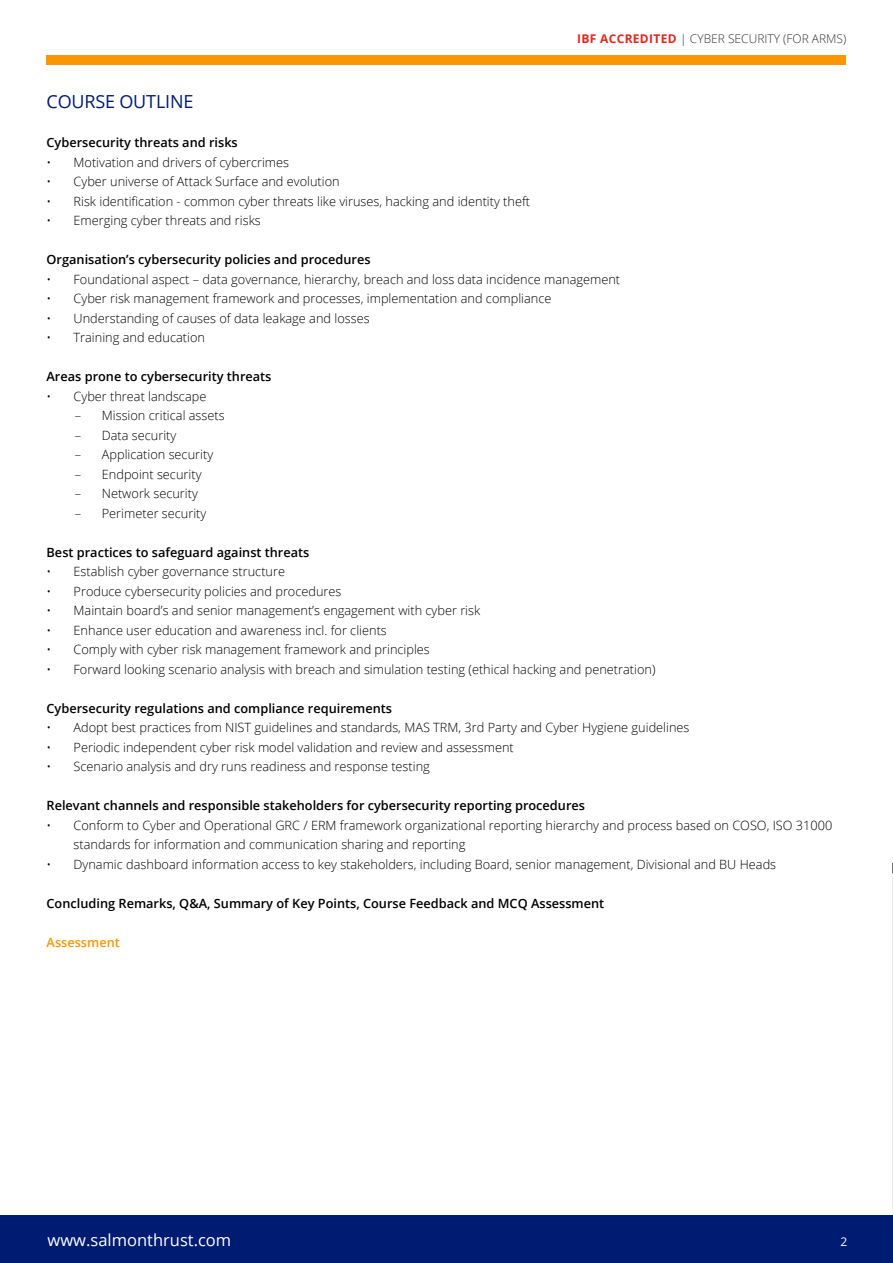
<style>
.page{position:relative;width:893px;height:1263px;background:#fff}
.page>*{position:absolute;margin:0;border:0;box-sizing:border-box;transform-origin:0 0}
.t1{font:18px "Open Sans";letter-spacing:-.01em;color:#001b72}
.t2{font:16.5px "Open Sans";color:#fff}
.t3{font:300 12.75px/19.5px "Open Sans";color:#000}
.t4{font:600 12.75px "Open Sans";color:#000}
.t5{font:600 12.75px "Open Sans";color:#fa9600}
.t6{font:300 12px "Open Sans";color:#333}
.t7{font:12px "Open Sans";color:#fff}
.s1{font-weight:700;color:#e1261c}
</style>
<div class="page">
<hr style="left:892px;top:863px;width:1px;height:359px;background:#333">
<hr style="left:892px;top:873px;width:1px;height:390px;background:#eee">
<div style="left:47px;top:56px;width:799px;height:9px;background:#fa9600"></div>
<div style="left:0;top:1216px;width:893px;height:47px;background:#001b72"></div>
<p class="t6" style="left:577px;top:30px;width:271px"><span class="s1">IBF ACCREDITED</span> | CYBER SECURITY (FOR ARMS)</p>
<h1 class="t1" style="left:47px;top:89px;width:148px">COURSE OUTLINE</h1>
<p class="t4" style="left:47px;top:134px;width:193px">Cybersecurity threats and risks</p>
<p class="t3" style="left:47px;top:152px;width:244px">• Motivation and drivers of cybercrimes</p>
<p class="t3" style="left:47px;top:172px;width:295px">• Cyber universe of Attack Surface and evolution</p>
<p class="t3" style="left:47px;top:191px;width:485px">• Risk identification - common cyber threats like viruses, hacking and identity theft</p>
<p class="t3" style="left:47px;top:211px;width:216px">• Emerging cyber threats and risks</p>
<p class="t4" style="left:47px;top:251px;width:326px">Organisation’s cybersecurity policies and procedures</p>
<p class="t3" style="left:47px;top:269px;width:575px">• Foundational aspect – data governance, hierarchy, breach and loss data incidence management</p>
<p class="t3" style="left:47px;top:289px;width:506px">• Cyber risk management framework and processes, implementation and compliance</p>
<p class="t3" style="left:47px;top:308px;width:325px">• Understanding of causes of data leakage and losses</p>
<p class="t3" style="left:47px;top:328px;width:160px">• Training and education</p>
<p class="t4" style="left:47px;top:368px;width:226px">Areas prone to cybersecurity threats</p>
<p class="t3" style="left:47px;top:386px;width:161px">• Cyber threat landscape</p>
<p class="t3" style="left:75px;top:405px;width:151px">– Mission critical assets</p>
<p class="t3" style="left:75px;top:425px;width:103px">– Data security</p>
<p class="t3" style="left:75px;top:444px;width:140px">– Application security</p>
<p class="t3" style="left:75px;top:464px;width:128px">– Endpoint security</p>
<p class="t3" style="left:75px;top:483px;width:125px">– Network security</p>
<p class="t3" style="left:75px;top:503px;width:133px">– Perimeter security</p>
<p class="t4" style="left:47px;top:543px;width:264px">Best practices to safeguard against threats</p>
<p class="t3" style="left:47px;top:561px;width:240px">• Establish cyber governance structure</p>
<p class="t3" style="left:47px;top:581px;width:296px">• Produce cybersecurity policies and procedures</p>
<p class="t3" style="left:47px;top:600px;width:435px">• Maintain board’s and senior management’s engagement with cyber risk</p>
<p class="t3" style="left:47px;top:620px;width:342px">• Enhance user education and awareness incl. for clients</p>
<p class="t3" style="left:47px;top:639px;width:385px">• Comply with cyber risk management framework and principles</p>
<p class="t3" style="left:47px;top:659px;width:610px">• Forward looking scenario analysis with breach and simulation testing (ethical hacking and penetration)</p>
<p class="t4" style="left:47px;top:699px;width:347px">Cybersecurity regulations and compliance requirements</p>
<p class="t3" style="left:47px;top:717px;width:644px">• Adopt best practices from NIST guidelines and standards, MAS TRM, 3rd Party and Cyber Hygiene guidelines</p>
<p class="t3" style="left:47px;top:737px;width:469px">• Periodic independent cyber risk model validation and review and assessment</p>
<p class="t3" style="left:47px;top:756px;width:385px">• Scenario analysis and dry runs readiness and response testing</p>
<p class="t4" style="left:47px;top:797px;width:540px">Relevant channels and responsible stakeholders for cybersecurity reporting procedures</p>
<p class="t3" style="left:74px;top:815px;width:760px;text-indent:-27px">• Conform to Cyber and Operational GRC / ERM framework organizational reporting hierarchy and process based on COSO, ISO 31000 standards for information and communication sharing and reporting</p>
<p class="t3" style="left:47px;top:854px;width:731px">• Dynamic dashboard information access to key stakeholders, including Board, senior management, Divisional and BU Heads</p>
<p class="t4" style="left:47px;top:894px;width:559px">Concluding Remarks, Q&amp;A, Summary of Key Points, Course Feedback and MCQ Assessment</p>
<p class="t5" style="left:47px;top:933px;width:75px">Assessment</p>
<p class="t2" style="left:48px;top:1228px;width:185px">www.salmonthrust.com</p>
<p class="t7" style="left:841px;top:1233px;width:8px">2</p>
</div>
